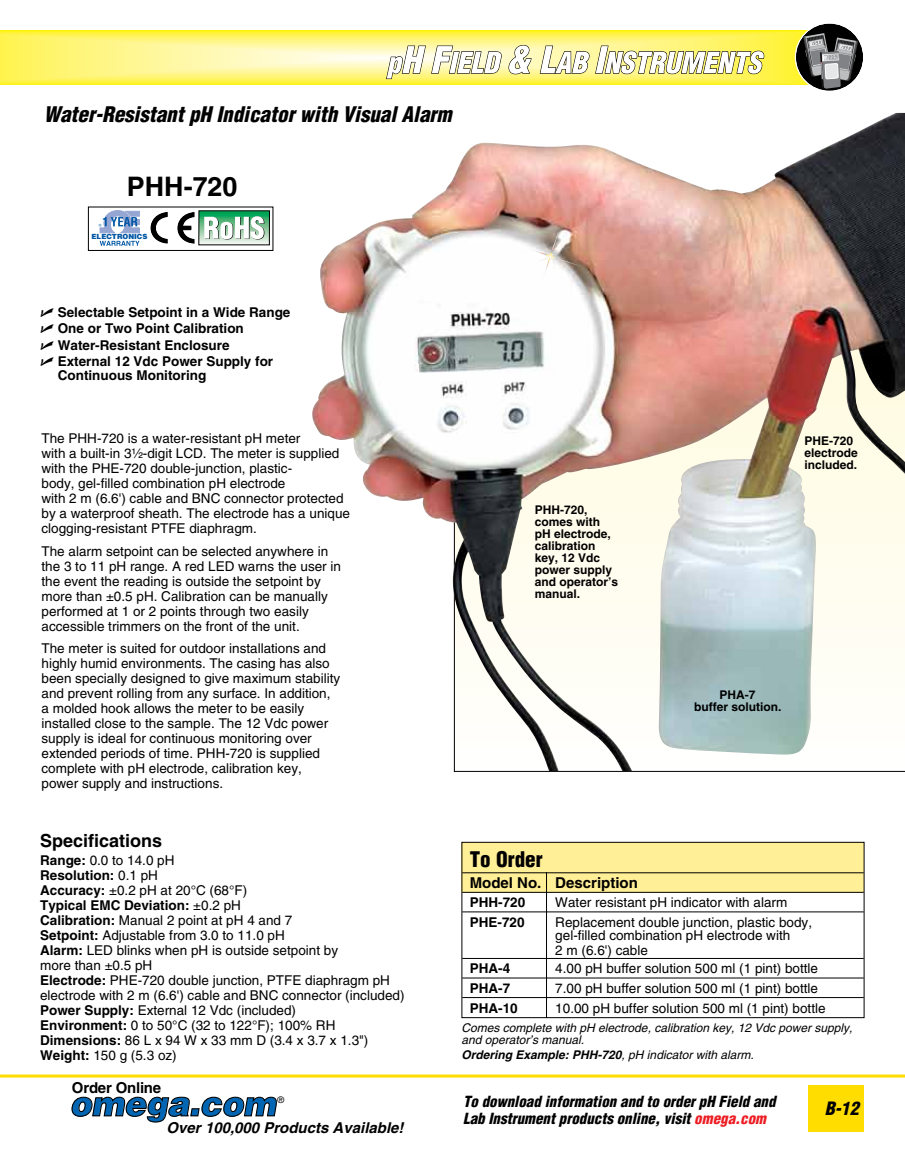
<style>
.page{position:relative;width:905px;height:1168px;background:#fff}
.page>*{position:absolute;margin:0;border:0;box-sizing:border-box;transform-origin:0 0}
.t1{font:italic 900 34.5px "Helvetica";letter-spacing:-.005em;color:#0066b3;scale:.95 1}
.t2{font:700 26.85px "Helvetica";color:#000}
.t3{font:italic 900 condensed 21px "Helvetica";color:#000}
.t4{font:900 condensed 21px "Helvetica";color:#000}
.t5{font:700 18px "Helvetica";color:#000}
.t6{font:italic 900 condensed 18px "Helvetica";color:#000}
.t7{font:italic 900 condensed 15px/16.5px "Helvetica";color:#000}
.t8{font:700 15px "Helvetica";color:#000}
.t9{font:italic 700 15px "Helvetica";color:#000}
.t10{font:13.5px/15px "Helvetica";color:#000}
.t11{font:700 13.5px/16.5px "Helvetica";color:#000}
.t12{font:700 12px/12px "Helvetica";color:#000}
.t13{font:italic 12px/12px "Helvetica";color:#000}
.t14{font:italic 700 12px "Helvetica";color:#000}
.t15{font:9.15px "Helvetica";color:#000}
.t16{font:900 7.05px "Helvetica";color:#0057a5}
.s1{font-family:"Universal Newswith Comm Pi";font-weight:400}
.s2{font-family:"Helvetica Fraction"}
.s3{font-weight:700}
.s4{font-weight:400}
.s5{color:#ed1d24}
</style>
<div class="page">
<img style="left:0;top:31px;width:807px;height:54px">
<div style="left:796px;top:24px;width:67px;height:67px;background:#000;border-radius:50%"></div>
<svg style="left:803px;top:33px;width:55px;height:56px"></svg>
<div style="left:794px;top:23px;width:69px;height:69px;border:1px solid #fff;border-radius:50%"></div>
<hr style="left:0;top:1074px;width:904px;height:3px;background:#fd0">
<div style="left:808px;top:1085px;width:55px;height:46px;background:#fd0"></div>
<svg style="left:71px;top:1096px;width:206px;height:27px"></svg>
<svg style="left:386px;top:45px;width:146px;height:34px"></svg>
<svg style="left:539px;top:45px;width:225px;height:30px"></svg>
<div style="left:461px;top:842px;width:403px;height:50px;background:#ffef97"></div>
<hr style="left:462px;top:872px;width:401px;height:1px;background:#000">
<hr style="left:462px;top:892px;width:401px;height:1px;background:#000">
<hr style="left:462px;top:911px;width:401px;height:1px;background:#000">
<hr style="left:462px;top:958px;width:401px;height:1px;background:#000">
<hr style="left:462px;top:977px;width:401px;height:1px;background:#000">
<hr style="left:462px;top:997px;width:401px;height:1px;background:#000">
<div style="left:461px;top:842px;width:403px;height:176px;border:1px solid #000"></div>
<hr style="left:546px;top:872px;width:1px;height:146px;background:#000">
<div style="left:88px;top:207px;width:185px;height:44px;border:1px solid #000"></div>
<svg style="left:100px;top:241px;width:40px;height:5px"></svg>
<svg style="left:99px;top:210px;width:41px;height:23px"></svg>
<svg style="left:150px;top:212px;width:44px;height:31px"></svg>
<hr style="left:179px;top:226px;width:12px;height:4px;background:#000">
<svg style="left:200px;top:212px;width:68px;height:31px"></svg>
<svg style="left:204px;top:216px;width:60px;height:23px"></svg>
<svg style="left:454px;top:232px;width:450px;height:540px"></svg>
<img style="left:312px;top:113px;width:583px;height:388px">
<img style="left:523px;top:228px;width:56px;height:55px">
<h3 class="t3" style="left:44px;top:101px;width:409px">Water-Resistant pH Indicator with Visual Alarm</h3>
<h2 class="t2" style="left:127px;top:170px;width:112px">PHH-720</h2>
<p class="t16" style="left:91px;top:232px;width:58px">ELECTRONICS</p>
<p class="t11" style="left:40px;top:304px;width:251px"><span class="s1">U</span> Selectable Setpoint in a Wide Range<br><span class="s1">U</span> One or Two Point Calibration<br><span class="s1">U</span> Water-Resistant Enclosure<br><span class="s1">U</span> External 12 Vdc Power Supply for</p>
<p class="t11" style="left:58px;top:367px;width:150px">Continuous Monitoring</p>
<p class="t10" style="left:41px;top:431px;width:310px">The PHH-720 is a water-resistant pH meter<br>with a built-in 3<span class="s2">¹⁄₂</span>-digit LCD. The meter is supplied with the PHE-720 double-junction, plastic-<br>body, gel-filled combination pH electrode<br>with 2 m (6.6') cable and BNC connector protected by a waterproof sheath. The electrode has a unique clogging-resistant PTFE diaphragm.</p>
<p class="t10" style="left:41px;top:543px;width:301px">The alarm setpoint can be selected anywhere in the 3 to 11 pH range. A red LED warns the user in the event the reading is outside the setpoint by more than ±0.5 pH. Calibration can be manually performed at 1 or 2 points through two easily accessible trimmers on the front of the unit.</p>
<p class="t10" style="left:41px;top:641px;width:300px">The meter is suited for outdoor installations and highly humid environments. The casing has also been specially designed to give maximum stability and prevent rolling from any surface. In addition, a molded hook allows the meter to be easily installed close to the sample. The 12 Vdc power supply is ideal for continuous monitoring over extended periods of time. PHH-720 is supplied complete with pH electrode, calibration key, power supply and instructions.</p>
<h3 class="t5" style="left:40px;top:830px;width:124px">Specifications</h3>
<p class="t10" style="left:40px;top:853px;width:366px"><span class="s3">Range:</span> 0.0 to 14.0 pH<br><span class="s3">Resolution:</span> 0.1 pH<br><span class="s3">Accuracy:</span> ±0.2 pH at 20°C (68°F)<br><span class="s3">Typical EMC Deviation:</span> ±0.2 pH<br><span class="s3">Calibration:</span> Manual 2 point at pH 4 and 7<br><span class="s3">Setpoint:</span> Adjustable from 3.0 to 11.0 pH<br><span class="s3">Alarm:</span> LED blinks when pH is outside setpoint by<br>more than ±0.5 pH<br><span class="s3">Electrode:</span> PHE-720 double junction, PTFE diaphragm pH electrode with 2 m (6.6') cable and BNC connector (included)<br><span class="s3">Power Supply:</span> External 12 Vdc (included)<br><span class="s3">Environment:</span> 0 to 50°C (32 to 122°F); 100% RH <span class="s3">Dimensions:</span> 86 L x 94 W x 33 mm D (3.4 x 3.7 x 1.3")<br><span class="s3">Weight:</span> 150 g (5.3 oz)</p>
<p class="t8" style="left:72px;top:1079px;width:91px">Order Online</p>
<p class="t12" style="left:534px;top:504px;width:85px">PHH-720, comes with pH electrode, calibration key, 12 Vdc power supply and operator’s manual.</p>
<p class="t12" style="left:804px;top:434px;width:55px">PHE-720 electrode included.</p>
<p class="t12" style="left:694px;top:689px;width:89px;text-align:center">PHA-7<br>buffer solution.</p>
<h3 class="t4" style="left:470px;top:845px;width:74px">To Order</h3>
<p class="t8" style="left:470px;top:873px;width:170px">Model No. Description</p>
<p class="t11" style="left:470px;top:894px;width:57px">PHH-720</p>
<p class="t10" style="left:555px;top:895px;width:233px">Water resistant pH indicator with alarm</p>
<p class="t11" style="left:470px;top:913px;width:56px">PHE-720</p>
<p class="t10" style="left:555px;top:915px;width:258px;line-height:13.5px">Replacement double junction, plastic body, gel-filled combination pH electrode with</p>
<p class="t10" style="left:555px;top:943px;width:94px">2 m (6.6') cable</p>
<p class="t11" style="left:470px;top:960px;width:42px">PHA-4</p>
<p class="t10" style="left:555px;top:961px;width:264px">4.00 pH buffer solution 500 ml (1 pint) bottle</p>
<p class="t11" style="left:470px;top:980px;width:42px">PHA-7</p>
<p class="t10" style="left:555px;top:980px;width:264px">7.00 pH buffer solution 500 ml (1 pint) bottle</p>
<p class="t11" style="left:470px;top:999px;width:50px">PHA-10</p>
<p class="t10" style="left:555px;top:1000px;width:272px">10.00 pH buffer solution 500 ml (1 pint) bottle</p>
<p class="t13" style="left:461px;top:1021px;width:392px">Comes complete with pH electrode, calibration key, 12 Vdc power supply, and operator’s manual.</p>
<p class="t14" style="left:461px;top:1047px;width:294px">Ordering Example: PHH-720<span class="s4">, pH indicator with alarm.</span></p>
<h1 class="t1" style="left:70px;top:1081px;width:218px">omega.com</h1>
<p class="t15" style="left:277px;top:1094px;width:8px">®</p>
<p class="t7" style="left:463px;top:1093px;width:314px">To download information and to order pH Field and<br>Lab Instrument products online, visit <span class="s5">omega.com</span></p>
<p class="t9" style="left:167px;top:1118px;width:238px">Over 100,000 Products Available!</p>
<h3 class="t6" style="left:824px;top:1097px;width:36px">B-12</h3>
</div>
